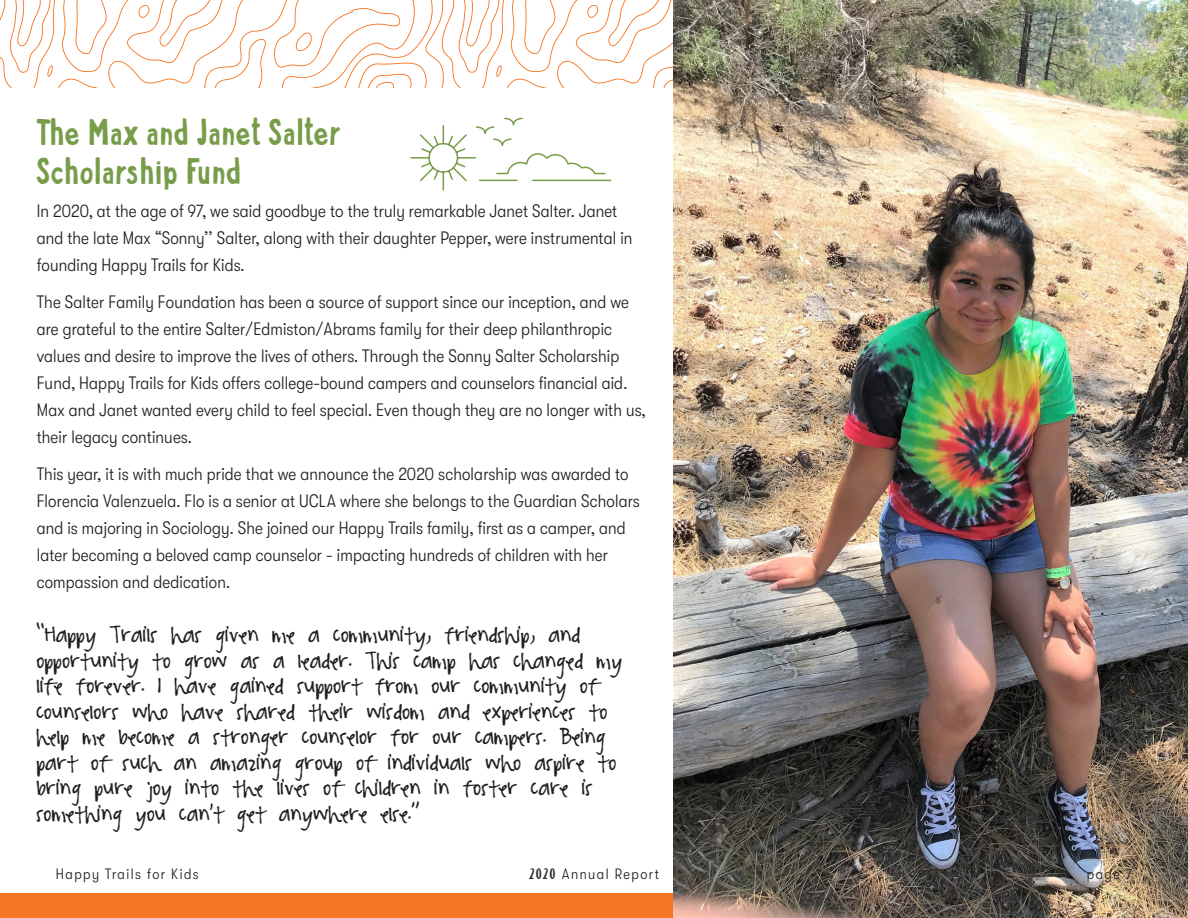
<style>
.page{position:relative;width:1188px;height:918px;background:#fff}
.page>*{position:absolute;margin:0;border:0;box-sizing:border-box;transform-origin:0 0}
.t1{font:700 33px "Stackup";color:#789d4a}
.t2{font:300 condensed 18px/27px "GT Walsheim Pro";letter-spacing:.01em;color:#231f20}
.t3{font:16.5px/25.5px "Pea Mountain Grits";letter-spacing:.025em;color:#231f20}
.t4{font:300 condensed 15px "GT Walsheim Pro";letter-spacing:.1em;color:#231f20}
.s1{font-family:"Pine Forest Press";font-weight:400;font-stretch:normal}
</style>
<div class="page">
<svg style="left:0;top:0;width:673px;height:88px"></svg>
<div style="left:0;top:893px;width:1188px;height:25px;background:#f57523"></div>
<img style="left:673px;top:0;width:515px;height:918px">
<svg style="left:410px;top:117px;width:202px;height:74px"></svg>
<p class="t1" style="left:37px;top:116px;width:305px">The Max and Janet Salter</p>
<p class="t1" style="left:37px;top:155px;width:206px">Scholarship Fund</p>
<p class="t2" style="left:37px;top:197px;width:597px">In 2020, at the age of 97, we said goodbye to the truly remarkable Janet Salter. Janet and the late Max “Sonny’’ Salter, along with their daughter Pepper, were instrumental in founding Happy Trails for Kids.</p>
<p class="t2" style="left:37px;top:288px;width:611px">The Salter Family Foundation has been a source of support since our inception, and we are grateful to the entire Salter/Edmiston/Abrams family for their deep philanthropic values and desire to improve the lives of others. Through the Sonny Salter Scholarship Fund, Happy Trails for Kids offers college-bound campers and counselors financial aid.<br>Max and Janet wanted every child to feel special. Even though they are no longer with us, their legacy continues.</p>
<p class="t2" style="left:37px;top:460px;width:605px">This year, it is with much pride that we announce the 2020 scholarship was awarded to Florencia Valenzuela. Flo is a senior at UCLA where she belongs to the Guardian Scholars and is majoring in Sociology. She joined our Happy Trails family, first as a camper, and later becoming a beloved camp counselor - impacting hundreds of children with her compassion and dedication.</p>
<p class="t3" style="left:37px;top:622px;width:587px">“Happy Trails has given me a community, friendship, and opportunity to grow as a leader. This camp has changed my life forever. I have gained support from our community of counselors who have shared their wisdom and experiences to help me become a stronger counselor for our campers. Being part of such an amazing group of individuals who aspire to bring pure joy into the lives of children in foster care is something you can’t get anywhere else.”</p>
<p class="t4" style="left:56px;top:865px;width:144px">Happy Trails for Kids</p>
<p class="t4" style="left:529px;top:865px;width:132px"><span class="s1">2020</span> Annual Report</p>
<p class="t4" style="left:1087px;top:865px;width:47px">page 7</p>
</div>
